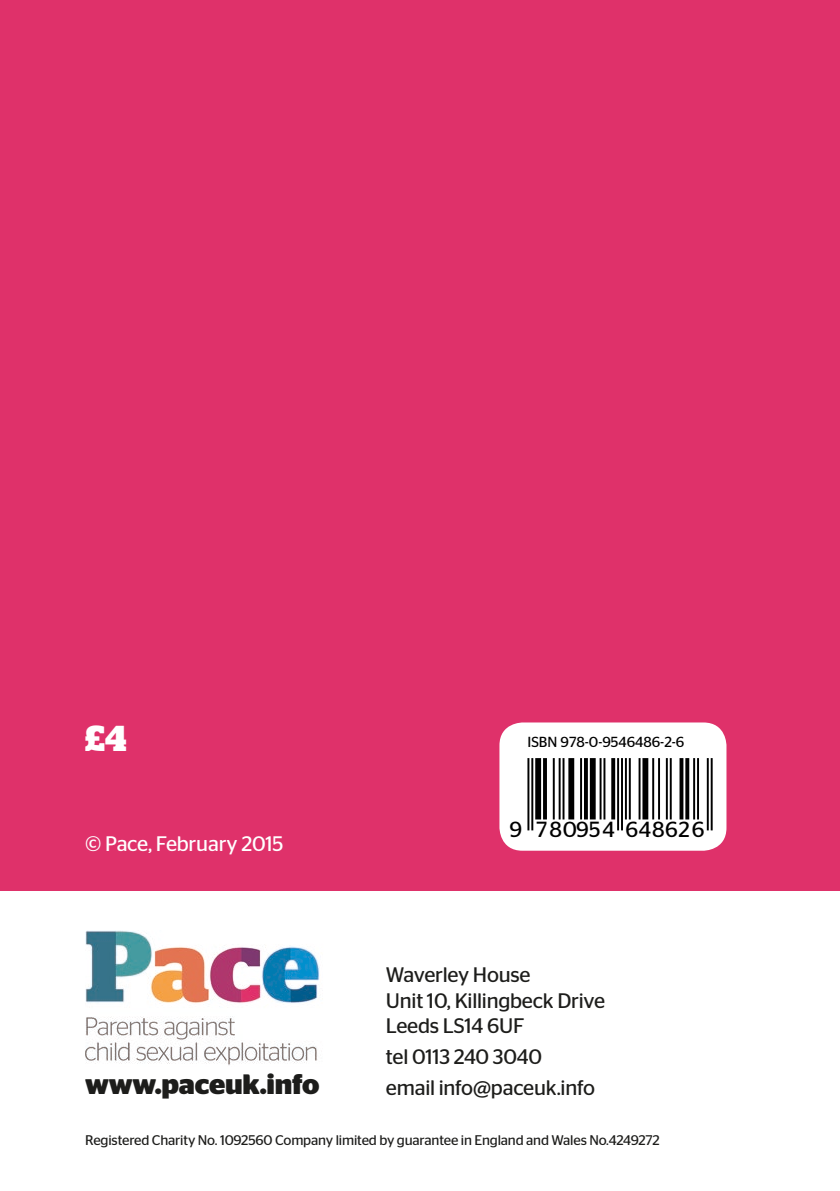
<style>
.page{position:relative;width:840px;height:1191px;background:#fff}
.page>*{position:absolute;margin:0;border:0;box-sizing:border-box;transform-origin:0 0}
.t1{font:700 36px "Stag";color:#fff}
.t2{font:700 28px "Stag Sans";letter-spacing:-.01em;color:#1d1d1b}
.t3{font:21.8px "Stag Sans";letter-spacing:.03em;color:#000}
.t4{font:21px/25.2px "Stag Sans";letter-spacing:-.01em;color:#1d1d1b}
.t5{font:21px "Stag Sans";letter-spacing:-.01em;color:#fff}
.t6{font:14.6px "Stag Sans";color:#000}
.t7{font:14px "Stag Sans";letter-spacing:-.01em;color:#1d1d1b}
</style>
<div class="page">
<div style="left:0;top:0;width:839px;height:890px;background:#df316a"></div>
<img style="left:85px;top:930px;width:235px;height:135px">
<div style="left:499px;top:722px;width:227px;height:128px;background:#fff;border-radius:23px"></div>
<hr style="left:527px;top:758px;width:2px;height:72px;background:#000">
<hr style="left:531px;top:758px;width:2px;height:72px;background:#000">
<div style="left:535px;top:758px;width:6px;height:61px;background:#000"></div>
<svg style="left:543px;top:758px;width:3px;height:61px"></svg>
<hr style="left:552px;top:758px;width:2px;height:61px;background:#000">
<hr style="left:558px;top:758px;width:2px;height:61px;background:#000">
<hr style="left:562px;top:758px;width:2px;height:61px;background:#000">
<div style="left:568px;top:758px;width:6px;height:61px;background:#000"></div>
<hr style="left:579px;top:758px;width:2px;height:61px;background:#000">
<svg style="left:584px;top:758px;width:3px;height:61px"></svg>
<div style="left:589px;top:758px;width:6px;height:61px;background:#000"></div>
<hr style="left:599px;top:758px;width:2px;height:61px;background:#000">
<hr style="left:603px;top:758px;width:2px;height:61px;background:#000">
<svg style="left:611px;top:758px;width:4px;height:61px"></svg>
<hr style="left:616px;top:758px;width:2px;height:72px;background:#000">
<hr style="left:620px;top:758px;width:2px;height:72px;background:#000">
<hr style="left:624px;top:758px;width:2px;height:61px;background:#000">
<hr style="left:628px;top:758px;width:2px;height:61px;background:#000">
<hr style="left:638px;top:758px;width:2px;height:61px;background:#000">
<div style="left:642px;top:758px;width:6px;height:61px;background:#000"></div>
<hr style="left:652px;top:758px;width:1px;height:61px;background:#000">
<hr style="left:657px;top:758px;width:2px;height:61px;background:#000">
<hr style="left:665px;top:758px;width:2px;height:61px;background:#000">
<hr style="left:669px;top:758px;width:2px;height:61px;background:#000">
<svg style="left:679px;top:758px;width:4px;height:61px"></svg>
<svg style="left:685px;top:758px;width:4px;height:61px"></svg>
<hr style="left:692px;top:758px;width:2px;height:61px;background:#000">
<hr style="left:696px;top:758px;width:2px;height:61px;background:#000">
<hr style="left:706px;top:758px;width:2px;height:72px;background:#000">
<hr style="left:710px;top:758px;width:2px;height:72px;background:#000">
<h1 class="t1" style="left:85px;top:717px;width:43px">£4</h1>
<p class="t6" style="left:527px;top:733px;width:158px">ISBN 978-0-9546486-2-6</p>
<p class="t5" style="left:85px;top:831px;width:200px">© Pace, February 2015</p>
<p class="t3" style="left:509px;top:817px;width:196px">9 780954 648626</p>
<p class="t4" style="left:386px;top:962px;width:220px">Waverley House<br>Unit 10, Killingbeck Drive<br>Leeds LS14 6UF</p>
<p class="t4" style="left:386px;top:1040px;width:210px;line-height:30.8px">tel 0113 240 3040 email info@paceuk.info</p>
<p class="t7" style="left:85px;top:1132px;width:576px">Registered Charity No. 1092560 Company limited by guarantee in England and Wales No.4249272</p>
<h2 class="t2" style="left:85px;top:1068px;width:236px">www.paceuk.info</h2>
</div>
